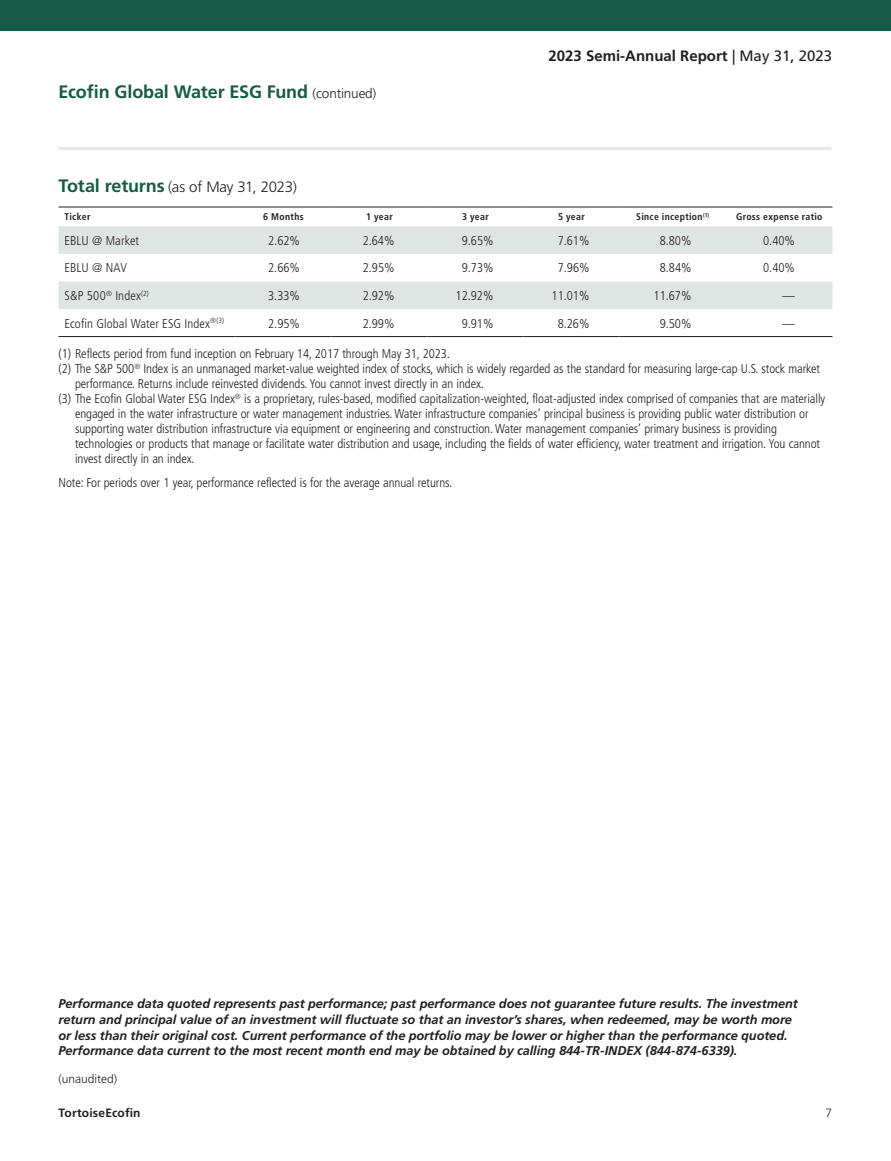
<style>
.page{position:relative;width:891px;height:1161px;background:#fff}
.page>*{position:absolute;margin:0;border:0;box-sizing:border-box;transform-origin:0 0}
.t1{font:700 18px "Frutiger LT Std";letter-spacing:-.01em;color:#175a45}
.t2{font:700 15px "Frutiger LT Std";color:#231f20}
.t3{font:300 15px "Frutiger LT Std";letter-spacing:-.015em;color:#231f20}
.t4{font:300 condensed 12.75px "Frutiger LT Std";letter-spacing:-.005em;color:#231f20}
.t5{font:italic 700 12.75px/15.8px "Frutiger LT Std";letter-spacing:-.005em;color:#231f20}
.t6{font:300 condensed 12.75px "Frutiger LT Std";letter-spacing:.015em;color:#231f20}
.t7{font:700 12px "Frutiger LT Std";letter-spacing:.015em;color:#231f20}
.t8{font:300 12px "Frutiger LT Std";color:#231f20}
.t9{font:700 condensed 9.75px "Frutiger LT Std";letter-spacing:.035em;color:#231f20}
.s1{font-weight:300;font-size:13.5px;color:#231f20}
.s2{font-weight:400}
.s3{font-weight:700;font-size:18px;color:#175a45}
</style>
<div class="page">
<div style="left:0;top:0;width:891px;height:32px;background:#175a45"></div>
<hr style="left:58px;top:147px;width:773px;height:3px;background:#e6e7e9">
<svg style="left:58px;top:226px;width:774px;height:83px;fill:#dfe5e2"></svg>
<hr style="left:58px;top:336px;width:178px;height:1px;background:#231f20">
<hr style="left:58px;top:207px;width:178px;height:1px;background:#231f20">
<hr style="left:236px;top:207px;width:96px;height:1px;background:#231f20">
<hr style="left:332px;top:207px;width:96px;height:1px;background:#231f20">
<hr style="left:428px;top:207px;width:96px;height:1px;background:#231f20">
<hr style="left:524px;top:207px;width:96px;height:1px;background:#231f20">
<hr style="left:620px;top:207px;width:106px;height:1px;background:#231f20">
<hr style="left:726px;top:207px;width:106px;height:1px;background:#231f20">
<hr style="left:236px;top:336px;width:96px;height:1px;background:#231f20">
<hr style="left:332px;top:336px;width:96px;height:1px;background:#231f20">
<hr style="left:428px;top:336px;width:96px;height:1px;background:#231f20">
<hr style="left:524px;top:336px;width:96px;height:1px;background:#231f20">
<hr style="left:620px;top:336px;width:106px;height:1px;background:#231f20">
<hr style="left:726px;top:336px;width:106px;height:1px;background:#231f20">
<h1 class="t1" style="left:58px;top:81px;width:319px">Ecofin Global Water ESG Fund <span class="s1">(continued)</span></h1>
<p class="t2" style="left:549px;top:47px;width:285px">2023 Semi-Annual Report <span class="s2">| May 31, 2023</span></p>
<p class="t3" style="left:58px;top:178px;width:240px"><span class="s3">Total returns</span> (as of May 31, 2023)</p>
<p class="t9" style="left:64px;top:211px;width:27px">Ticker</p>
<p class="t9" style="left:263px;top:211px;width:42px">6 Months</p>
<p class="t9" style="left:366px;top:211px;width:28px">1 year</p>
<p class="t9" style="left:462px;top:211px;width:28px">3 year</p>
<p class="t9" style="left:558px;top:211px;width:28px">5 year</p>
<p class="t9" style="left:636px;top:211px;width:75px">Since inception<sup>(1)</sup></p>
<p class="t9" style="left:736px;top:211px;width:88px">Gross expense ratio</p>
<p class="t4" style="left:64px;top:233px;width:76px">EBLU @ Market</p>
<p class="t4" style="left:268px;top:233px;width:33px">2.62%</p>
<p class="t4" style="left:363px;top:233px;width:33px">2.64%</p>
<p class="t4" style="left:462px;top:233px;width:33px">9.65%</p>
<p class="t4" style="left:558px;top:233px;width:33px">7.61%</p>
<p class="t4" style="left:660px;top:233px;width:33px">8.80%</p>
<p class="t4" style="left:763px;top:233px;width:33px">0.40%</p>
<p class="t4" style="left:65px;top:261px;width:64px">EBLU @ NAV</p>
<p class="t4" style="left:268px;top:261px;width:33px">2.66%</p>
<p class="t4" style="left:363px;top:261px;width:33px">2.95%</p>
<p class="t4" style="left:462px;top:261px;width:33px">9.73%</p>
<p class="t4" style="left:558px;top:261px;width:33px">7.96%</p>
<p class="t4" style="left:660px;top:261px;width:33px">8.84%</p>
<p class="t4" style="left:763px;top:261px;width:33px">0.40%</p>
<p class="t6" style="left:65px;top:288px;width:86px">S&amp;P 500<sup>®</sup> Index<sup>(2)</sup></p>
<p class="t4" style="left:268px;top:288px;width:33px">3.33%</p>
<p class="t4" style="left:363px;top:288px;width:33px">2.92%</p>
<p class="t4" style="left:456px;top:288px;width:39px">12.92%</p>
<p class="t4" style="left:552px;top:288px;width:39px">11.01%</p>
<p class="t4" style="left:654px;top:288px;width:39px">11.67%</p>
<p class="t4" style="left:782px;top:288px;width:14px">—</p>
<p class="t4" style="left:65px;top:316px;width:161px">Ecofin Global Water ESG Index<sup>®(3)</sup></p>
<p class="t4" style="left:268px;top:316px;width:33px">2.95%</p>
<p class="t4" style="left:363px;top:316px;width:33px">2.99%</p>
<p class="t4" style="left:462px;top:316px;width:33px">9.91%</p>
<p class="t4" style="left:558px;top:316px;width:33px">8.26%</p>
<p class="t4" style="left:660px;top:316px;width:33px">9.50%</p>
<p class="t4" style="left:782px;top:316px;width:14px">—</p>
<p class="t4" style="left:59px;top:346px;width:393px">(1) Reflects period from fund inception on February 14, 2017 through May 31, 2023.</p>
<p class="t4" style="left:59px;top:361px;width:763px">(2) The S&amp;P 500<sup>®</sup> Index is an unmanaged market-value weighted index of stocks, which is widely regarded as the standard for measuring large-cap U.S. stock market</p>
<p class="t4" style="left:75px;top:376px;width:411px">performance. Returns include reinvested dividends. You cannot invest directly in an index.</p>
<p class="t4" style="left:59px;top:391px;width:768px">(3) The Ecofin Global Water ESG Index<sup>®</sup> is a proprietary, rules-based, modified capitalization-weighted, float-adjusted index comprised of companies that are materially</p>
<p class="t4" style="left:75px;top:406px;width:735px">engaged in the water infrastructure or water management industries. Water infrastructure companies’ principal business is providing public water distribution or</p>
<p class="t4" style="left:75px;top:421px;width:704px">supporting water distribution infrastructure via equipment or engineering and construction. Water management companies’ primary business is providing</p>
<p class="t4" style="left:75px;top:436px;width:747px">technologies or products that manage or facilitate water distribution and usage, including the fields of water efficiency, water treatment and irrigation. You cannot</p>
<p class="t4" style="left:75px;top:451px;width:121px">invest directly in an index.</p>
<p class="t4" style="left:59px;top:475px;width:395px">Note: For periods over 1 year, performance reflected is for the average annual returns.</p>
<p class="t5" style="left:58px;top:996px;width:741px">Performance data quoted represents past performance; past performance does not guarantee future results. The investment return and principal value of an investment will fluctuate so that an investor’s shares, when redeemed, may be worth more or less than their original cost. Current performance of the portfolio may be lower or higher than the performance quoted.<br>Performance data current to the most recent month end may be obtained by calling 844-TR-INDEX (844-874-6339).</p>
<p class="t8" style="left:58px;top:1072px;width:60px">(unaudited)</p>
<p class="t7" style="left:58px;top:1105px;width:84px">TortoiseEcofin</p>
<p class="t8" style="left:825px;top:1106px;width:8px">7</p>
</div>
